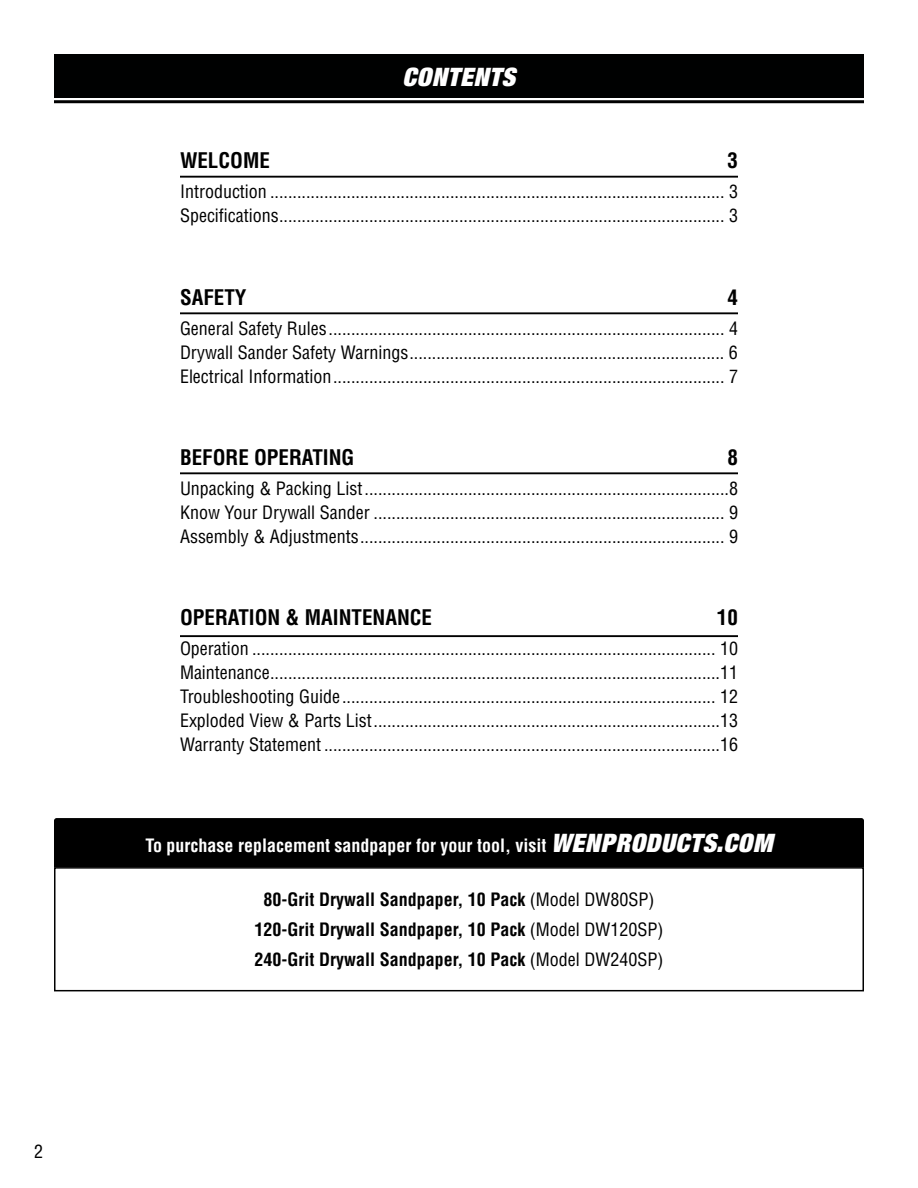
<style>
.page{position:relative;width:918px;height:1188px;background:#fff}
.page>*{position:absolute;margin:0;border:0;box-sizing:border-box;transform-origin:0 0}
.t1{font:italic 900 expanded 25.5px "Helvetica Neue";letter-spacing:.025em;color:#fff}
.t2{font:700 condensed 21px "Helvetica LT Std";color:#000}
.t3{font:condensed 18px/24px "Helvetica LT Std";color:#000;text-align:justify}
.t4{font:700 condensed 18px/30px "Helvetica LT Std";color:#000;text-align:center}
.t5{font:700 condensed 18px "Helvetica LT Std";color:#fff}
.s1{font-family:"Helvetica Neue";font-weight:900;font-style:italic;font-stretch:expanded;font-size:25.5px}
.s2{font-weight:400}
</style>
<div class="page">
<div style="left:54px;top:54px;width:810px;height:44px;background:#000101"></div>
<hr style="left:54px;top:100px;width:810px;height:3px;background:#000">
<hr style="left:180px;top:176px;width:558px;height:2px;background:#000">
<hr style="left:180px;top:312px;width:558px;height:2px;background:#000">
<hr style="left:180px;top:472px;width:558px;height:2px;background:#000">
<hr style="left:180px;top:635px;width:558px;height:2px;background:#000">
<div style="left:54px;top:818px;width:810px;height:49px;background:#000"></div>
<div style="left:54px;top:867px;width:810px;height:124px;border:2px solid #000"></div>
<p class="t3" style="left:34px;top:1139px;width:10px">2</p>
<h1 class="t1" style="left:403px;top:61px;width:114px">CONTENTS</h1>
<p class="t2" style="left:180px;top:148px;width:91px">WELCOME</p>
<p class="t2" style="left:727px;top:148px;width:12px">3</p>
<p class="t3" style="left:180px;top:180px;width:559px">Introduction ..................................................................................................... 3<br>Specifications................................................................................................... 3</p>
<p class="t2" style="left:180px;top:284px;width:68px">SAFETY</p>
<p class="t2" style="left:727px;top:284px;width:12px">4</p>
<p class="t3" style="left:180px;top:317px;width:559px">General Safety Rules........................................................................................ 4<br>Drywall Sander Safety Warnings...................................................................... 6<br>Electrical Information....................................................................................... 7</p>
<p class="t2" style="left:180px;top:444px;width:176px">BEFORE OPERATING</p>
<p class="t2" style="left:727px;top:444px;width:12px">8</p>
<p class="t3" style="left:180px;top:476px;width:559px">Unpacking &amp; Packing List.................................................................................8<br>Know Your Drywall Sander .............................................................................. 9<br>Assembly &amp; Adjustments................................................................................. 9</p>
<p class="t2" style="left:180px;top:604px;width:254px">OPERATION &amp; MAINTENANCE</p>
<p class="t2" style="left:717px;top:604px;width:22px">10</p>
<p class="t3" style="left:180px;top:636px;width:559px">Operation ....................................................................................................... 10<br>Maintenance....................................................................................................11<br>Troubleshooting Guide................................................................................... 12<br>Exploded View &amp; Parts List.............................................................................13<br>Warranty Statement ........................................................................................16</p>
<p class="t5" style="left:145px;top:834px;width:629px">To purchase replacement sandpaper for your tool, visit <span class="s1">WENPRODUCTS.COM</span></p>
<p class="t4" style="left:255px;top:884px;width:410px">80-Grit Drywall Sandpaper, 10 Pack <span class="s2">(Model DW80SP)<br></span>120-Grit Drywall Sandpaper, 10 Pack <span class="s2">(Model DW120SP)<br></span>240-Grit Drywall Sandpaper, 10 Pack <span class="s2">(Model DW240SP)</span></p>
</div>
